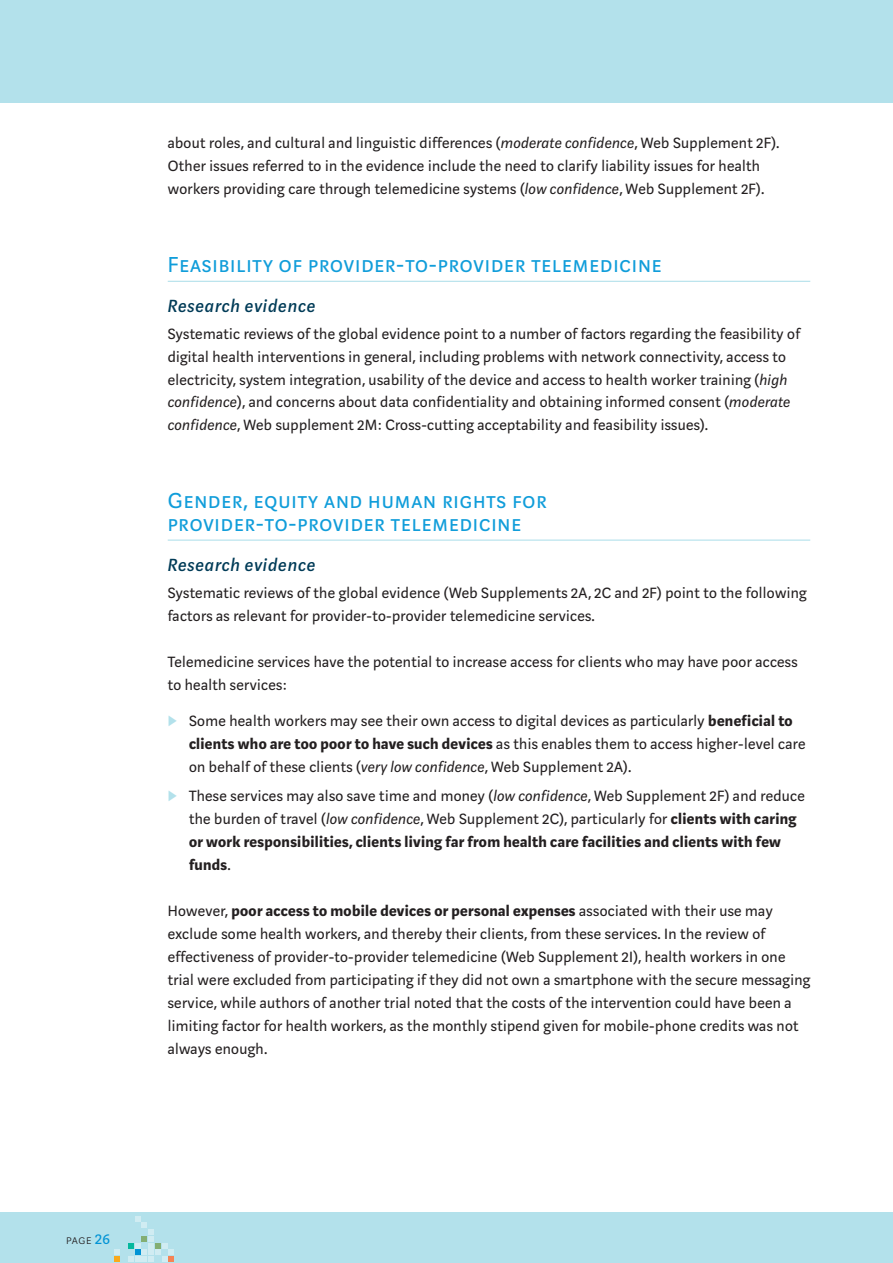
<style>
.page{position:relative;width:893px;height:1263px;background:#fff}
.page>*{position:absolute;margin:0;border:0;box-sizing:border-box;transform-origin:0 0}
.B_Head{font:24px/22.5px "Marat Sans Regular Small Caps";letter-spacing:.04em;color:#109dda}
.C_Head{font:italic 500 19.5px "Marat Sans";letter-spacing:.05em;color:#003b57}
.BODY_Text_Main_Part{font:16.5px/22.8px "Marat Sans";letter-spacing:.02em;color:#231f20}
.t1{font:13.5px "Marat Sans Extralight Small Caps";color:#231f20}
.s1{font-style:italic}
.s2{font-weight:700}
.s3{font-family:"Marat Sans";font-size:16.5px;color:#0093d5}
</style>
<div class="page">
<div style="left:0;top:1212px;width:893px;height:51px;background:#b3e1eb"></div>
<div style="left:0;top:0;width:893px;height:102px;background:#b3e1eb"></div>
<svg style="left:114px;top:1216px;width:60px;height:46px"></svg>
<hr style="left:168px;top:281px;width:642px;height:1px;background:#b3e1eb">
<hr style="left:168px;top:539px;width:642px;height:2px;background:#b3e1eb">
<p class="BODY_Text_Main_Part" style="left:168px;top:132px;width:613px">about roles, and cultural and linguistic differences (<span class="s1">moderate confidence</span>, Web Supplement 2F).<br>Other issues referred to in the evidence include the need to clarify liability issues for health workers providing care through telemedicine systems (<span class="s1">low confidence</span>, Web Supplement 2F).</p>
<p class="B_Head" style="left:168px;top:253px;width:495px">Feasibility of provider-to-provider telemedicine</p>
<p class="C_Head" style="left:168px;top:295px;width:149px">Research evidence</p>
<p class="BODY_Text_Main_Part" style="left:168px;top:322px;width:634px">Systematic reviews of the global evidence point to a number of factors regarding the feasibility of digital health interventions in general, including problems with network connectivity, access to electricity, system integration, usability of the device and access to health worker training (<span class="s1">high confidence</span>), and concerns about data confidentiality and obtaining informed consent (<span class="s1">moderate confidence</span>, Web supplement 2M: Cross-cutting acceptability and feasibility issues).</p>
<p class="B_Head" style="left:168px;top:490px;width:380px">Gender, equity and human rights for provider-to-provider telemedicine</p>
<p class="C_Head" style="left:168px;top:554px;width:149px">Research evidence</p>
<p class="BODY_Text_Main_Part" style="left:168px;top:581px;width:640px">Systematic reviews of the global evidence (Web Supplements 2A, 2C and 2F) point to the following factors as relevant for provider-to-provider telemedicine services.</p>
<p class="BODY_Text_Main_Part" style="left:168px;top:651px;width:631px">Telemedicine services have the potential to increase access for clients who may have poor access to health services:</p>
<p class="BODY_Text_Main_Part" style="left:189px;top:710px;width:618px">Some health workers may see their own access to digital devices as particularly <span class="s2">beneficial to clients who are too poor to have such devices</span> as this enables them to access higher-level care on behalf of these clients (<span class="s1">very low confidence</span>, Web Supplement 2A).</p>
<p class="BODY_Text_Main_Part" style="left:189px;top:785px;width:617px">These services may also save time and money (<span class="s1">low confidence</span>, Web Supplement 2F) and reduce the burden of travel (<span class="s1">low confidence</span>, Web Supplement 2C), particularly for <span class="s2">clients with caring or work responsibilities, clients living far from health care facilities and clients with few funds</span>.</p>
<p class="BODY_Text_Main_Part" style="left:168px;top:900px;width:644px">However, <span class="s2">poor access to mobile devices or personal expenses</span> associated with their use may exclude some health workers, and thereby their clients, from these services. In the review of effectiveness of provider-to-provider telemedicine (Web Supplement 2I), health workers in one trial were excluded from participating if they did not own a smartphone with the secure messaging service, while authors of another trial noted that the costs of the intervention could have been a limiting factor for health workers, as the monthly stipend given for mobile-phone credits was not always enough.</p>
<p class="t1" style="left:66px;top:1232px;width:45px">page <span class="s3">26</span></p>
</div>
